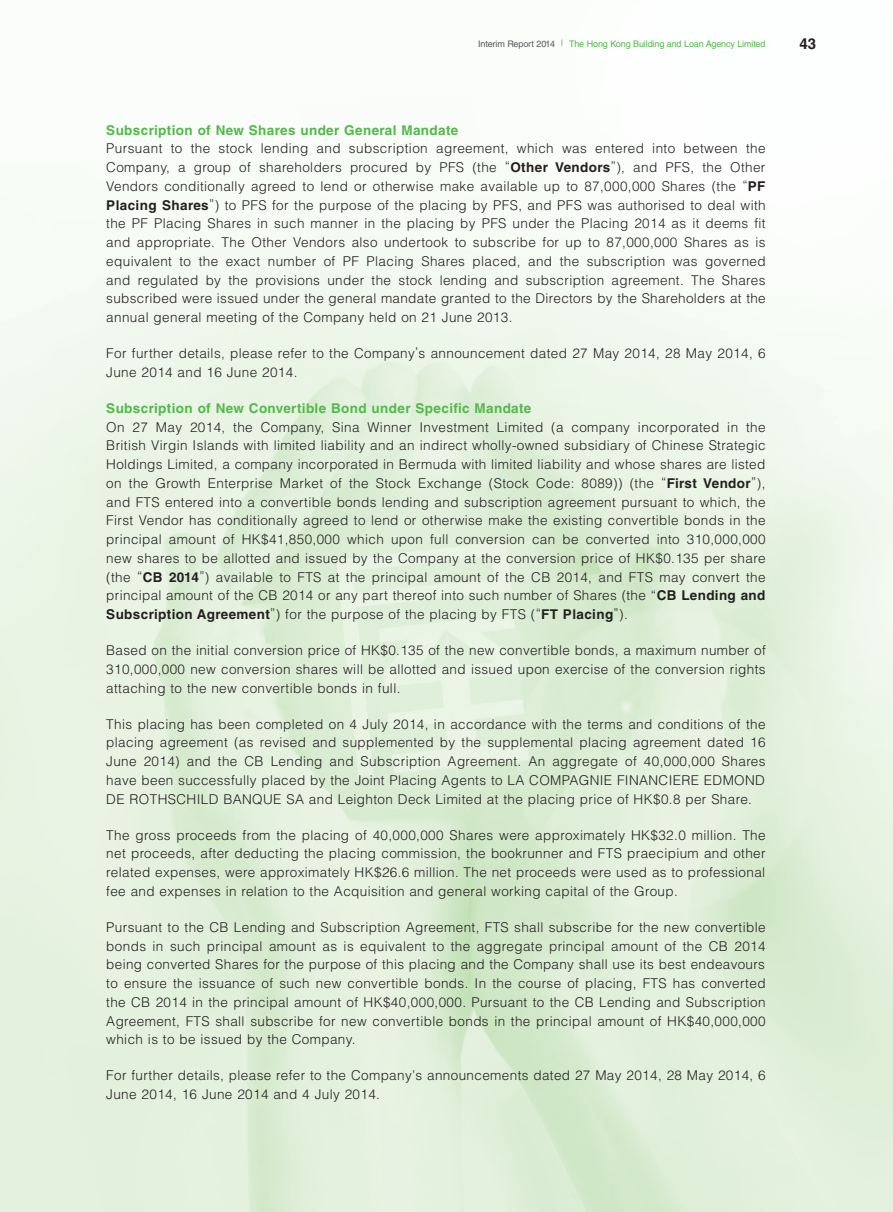
<style>
.page{position:relative;width:893px;height:1212px;background:#fff}
.page>*{position:absolute;margin:0;border:0;box-sizing:border-box;transform-origin:0 0}
.t1{font:700 15px "Helvetica LT Std";color:#231f20}
.Body_Text{font:300 13.5px/18.8px "Helvetica LT Std";letter-spacing:.03em;color:#231f20;text-align:justify}
.Heading_2{font:700 13.5px "Helvetica LT Std";letter-spacing:.03em;color:#51b948}
.t2{font:9px "Helvetica LT Std";letter-spacing:-.015em;color:#51b948}
.s1{color:#57585a}
.s2{font-weight:700}
</style>
<div class="page">
<p class="t2" style="left:478px;top:39px;width:289px"><span class="s1">Interim Report 2014</span> | The Hong Kong Building and Loan Agency Limited</p>
<p class="t1" style="left:799px;top:35px;width:18px">43</p>
<p class="Heading_2" style="left:106px;top:122px;width:353px">Subscription of New Shares under General Mandate</p>
<p class="Body_Text" style="left:106px;top:139px;width:661px">Pursuant to the stock lending and subscription agreement, which was entered into between the Company, a group of shareholders procured by PFS (the “<span class="s2">Other Vendors</span>”), and PFS, the Other Vendors conditionally agreed to lend or otherwise make available up to 87,000,000 Shares (the “<span class="s2">PF Placing Shares</span>”) to PFS for the purpose of the placing by PFS, and PFS was authorised to deal with the PF Placing Shares in such manner in the placing by PFS under the Placing 2014 as it deems fit and appropriate. The Other Vendors also undertook to subscribe for up to 87,000,000 Shares as is equivalent to the exact number of PF Placing Shares placed, and the subscription was governed and regulated by the provisions under the stock lending and subscription agreement. The Shares subscribed were issued under the general mandate granted to the Directors by the Shareholders at the annual general meeting of the Company held on 21 June 2013.</p>
<p class="Body_Text" style="left:106px;top:344px;width:661px">For further details, please refer to the Company’s announcement dated 27 May 2014, 28 May 2014, 6<br>June 2014 and 16 June 2014.</p>
<p class="Heading_2" style="left:106px;top:400px;width:427px">Subscription of New Convertible Bond under Specific Mandate</p>
<p class="Body_Text" style="left:106px;top:417px;width:661px">On 27 May 2014, the Company, Sina Winner Investment Limited (a company incorporated in the British Virgin Islands with limited liability and an indirect wholly-owned subsidiary of Chinese Strategic Holdings Limited, a company incorporated in Bermuda with limited liability and whose shares are listed on the Growth Enterprise Market of the Stock Exchange (Stock Code: 8089)) (the “<span class="s2">First Vendor</span>”), and FTS entered into a convertible bonds lending and subscription agreement pursuant to which, the First Vendor has conditionally agreed to lend or otherwise make the existing convertible bonds in the principal amount of HK$41,850,000 which upon full conversion can be converted into 310,000,000 new shares to be allotted and issued by the Company at the conversion price of HK$0.135 per share (the “<span class="s2">CB 2014</span>”) available to FTS at the principal amount of the CB 2014, and FTS may convert the principal amount of the CB 2014 or any part thereof into such number of Shares (the “<span class="s2">CB Lending and Subscription Agreement</span>”) for the purpose of the placing by FTS (“<span class="s2">FT Placing</span>”).</p>
<p class="Body_Text" style="left:106px;top:641px;width:661px">Based on the initial conversion price of HK$0.135 of the new convertible bonds, a maximum number of 310,000,000 new conversion shares will be allotted and issued upon exercise of the conversion rights attaching to the new convertible bonds in full.</p>
<p class="Body_Text" style="left:106px;top:714px;width:661px">This placing has been completed on 4 July 2014, in accordance with the terms and conditions of the placing agreement (as revised and supplemented by the supplemental placing agreement dated 16<br>June 2014) and the CB Lending and Subscription Agreement. An aggregate of 40,000,000 Shares have been successfully placed by the Joint Placing Agents to LA COMPAGNIE FINANCIERE EDMOND DE ROTHSCHILD BANQUE SA and Leighton Deck Limited at the placing price of HK$0.8 per Share.</p>
<p class="Body_Text" style="left:106px;top:825px;width:661px">The gross proceeds from the placing of 40,000,000 Shares were approximately HK$32.0 million. The net proceeds, after deducting the placing commission, the bookrunner and FTS praecipium and other related expenses, were approximately HK$26.6 million. The net proceeds were used as to professional fee and expenses in relation to the Acquisition and general working capital of the Group.</p>
<p class="Body_Text" style="left:106px;top:917px;width:661px">Pursuant to the CB Lending and Subscription Agreement, FTS shall subscribe for the new convertible bonds in such principal amount as is equivalent to the aggregate principal amount of the CB 2014 being converted Shares for the purpose of this placing and the Company shall use its best endeavours to ensure the issuance of such new convertible bonds. In the course of placing, FTS has converted the CB 2014 in the principal amount of HK$40,000,000. Pursuant to the CB Lending and Subscription Agreement, FTS shall subscribe for new convertible bonds in the principal amount of HK$40,000,000 which is to be issued by the Company.</p>
<p class="Body_Text" style="left:106px;top:1066px;width:661px">For further details, please refer to the Company’s announcements dated 27 May 2014, 28 May 2014, 6<br>June 2014, 16 June 2014 and 4 July 2014.</p>
</div>
